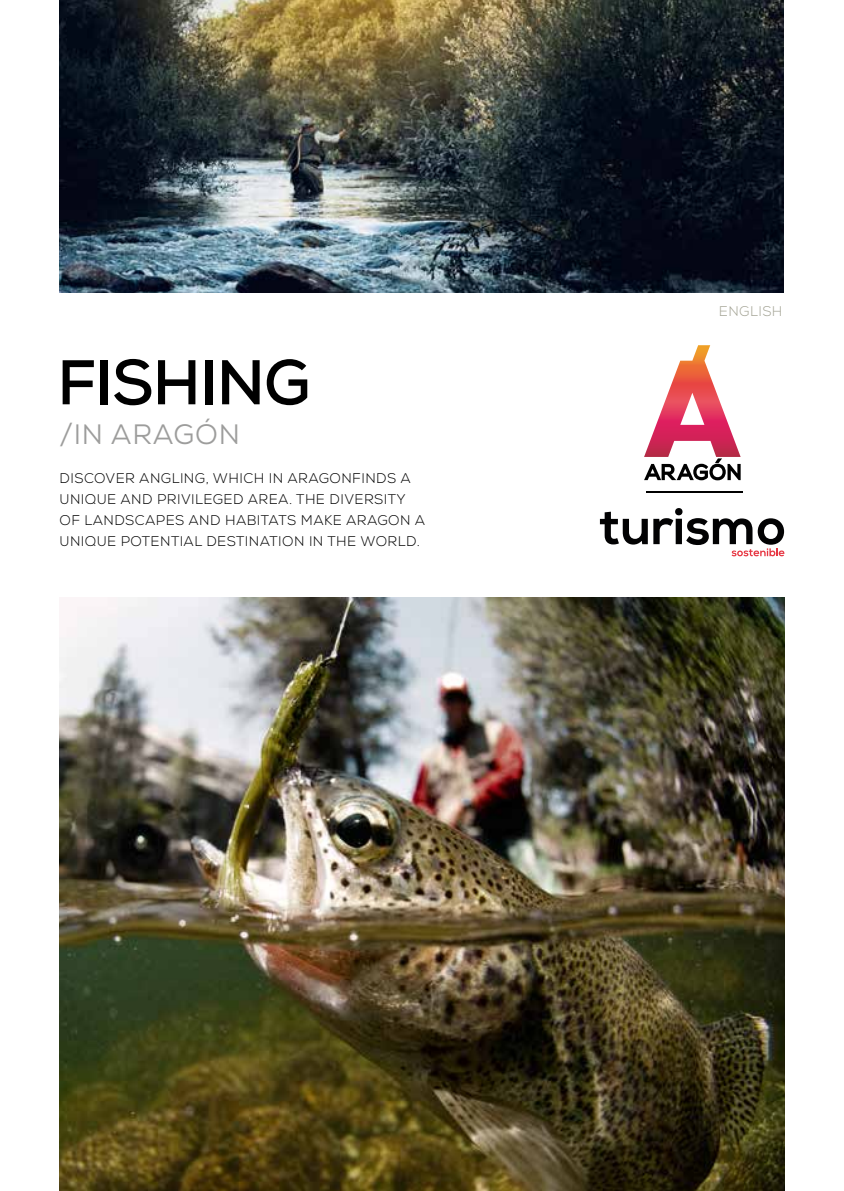
<style>
.page{position:relative;width:844px;height:1191px;background:#fff}
.page>*{position:absolute;margin:0;border:0;box-sizing:border-box;transform-origin:0 0}
.t1{font:700 63px "Nexa";letter-spacing:-.02em;color:#000}
.t2{font:28px "Nexa";letter-spacing:.025em;color:#9d9d9c}
.t3{font:300 14px/21px "Nexa";letter-spacing:.03em;color:#000}
.t4{font:300 14px "Nexa";letter-spacing:.03em;color:#a3a394}
</style>
<div class="page">
<img style="left:60px;top:0;width:723px;height:293px">
<img style="left:60px;top:597px;width:724px;height:594px">
<svg style="left:599px;top:512px;width:48px;height:32px"></svg>
<svg style="left:653px;top:508px;width:131px;height:48px"></svg>
<hr style="left:646px;top:491px;width:96px;height:2px;background:#000">
<svg style="left:644px;top:345px;width:96px;height:135px"></svg>
<h1 class="t1" style="left:57px;top:342px;width:255px">FISHING</h1>
<h2 class="t2" style="left:60px;top:416px;width:182px">/IN ARAGÓN</h2>
<p class="t3" style="left:60px;top:468px;width:367px">DISCOVER ANGLING, WHICH IN ARAGONFINDS A UNIQUE AND PRIVILEGED AREA. THE DIVERSITY OF LANDSCAPES AND HABITATS MAKE ARAGON A UNIQUE POTENTIAL DESTINATION IN THE WORLD.</p>
<p class="t4" style="left:718px;top:303px;width:65px">ENGLISH</p>
</div>
